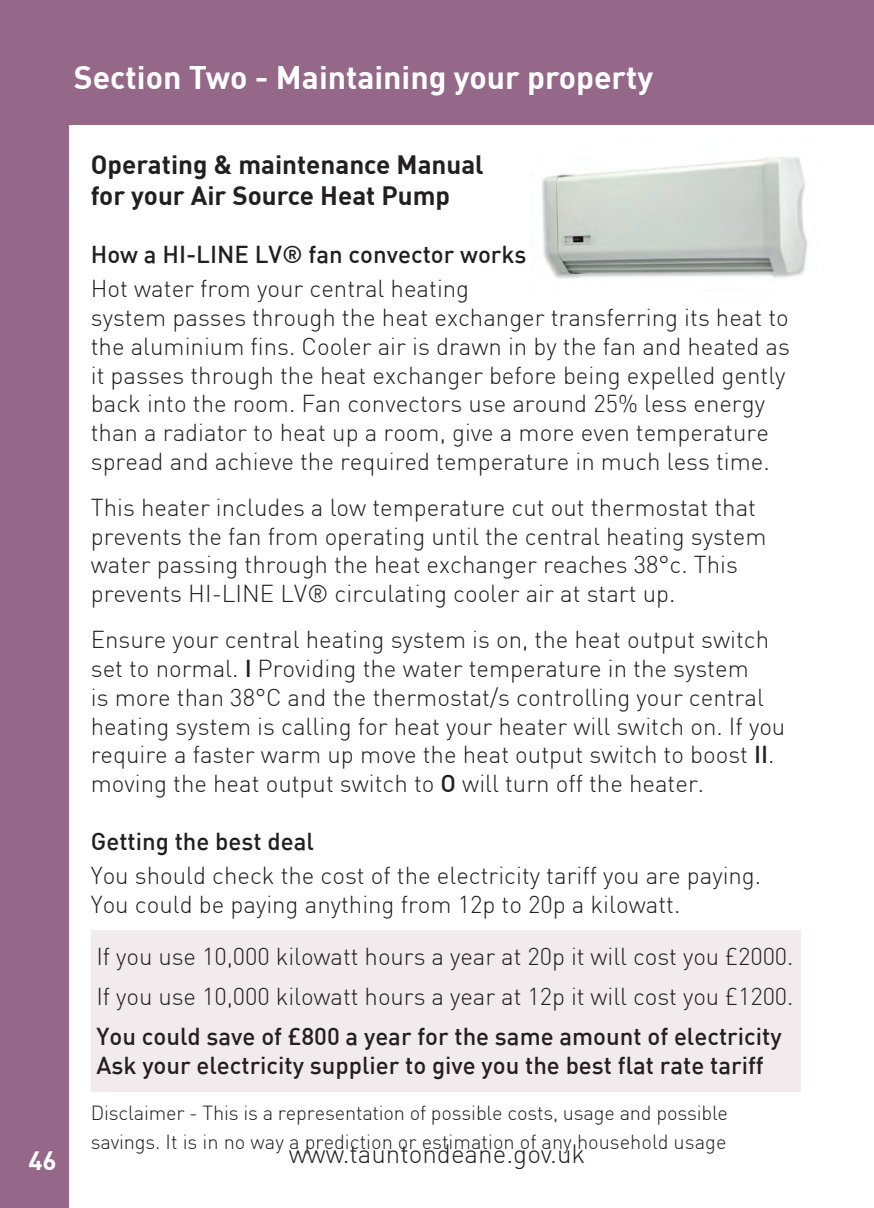
<style>
.page{position:relative;width:874px;height:1208px;background:#fff}
.page>*{position:absolute;margin:0;border:0;box-sizing:border-box;transform-origin:0 0}
.t1{font:700 32px "DIN";color:#fff}
.t2{font:700 26px/31.2px "DIN";color:#231f20}
.t3{font:300 26px "DIN";color:#231f20}
.t4{font:700 26px "DIN";color:#fff}
.t5{font:300 24px/28.8px "DIN";color:#231f20}
.t6{font:500 24px "DIN";color:#231f20}
.t7{font:300 20px/28.8px "DIN";letter-spacing:-.01em;color:#231f20}
.s1{font-weight:500}
</style>
<div class="page">
<div style="left:91px;top:930px;width:708px;height:161px;background:#f1ebee"></div>
<div style="left:0;top:0;width:68px;height:1208px;background:#956889"></div>
<div style="left:0;top:0;width:873px;height:125px;background:#956889"></div>
<img style="left:542px;top:157px;width:266px;height:122px">
<p class="t1" style="left:74px;top:57px;width:580px">Section Two - Maintaining your property</p>
<p class="t4" style="left:28px;top:1143px;width:30px">46</p>
<p class="t2" style="left:91px;top:148px;width:394px">Operating &amp; maintenance Manual for your Air Source Heat Pump</p>
<p class="t6" style="left:91px;top:239px;width:437px">How a HI-LINE LV® fan convector works</p>
<p class="t5" style="left:91px;top:274px;width:700px">Hot water from your central heating<br>system passes through the heat exchanger transferring its heat to the aluminium fins. Cooler air is drawn in by the fan and heated as it passes through the heat exchanger before being expelled gently back into the room. Fan convectors use around 25% less energy than a radiator to heat up a room, give a more even temperature spread and achieve the required temperature in much less time.</p>
<p class="t5" style="left:91px;top:492px;width:676px">This heater includes a low temperature cut out thermostat that prevents the fan from operating until the central heating system water passing through the heat exchanger reaches 38°c. This prevents HI-LINE LV® circulating cooler air at start up.</p>
<p class="t5" style="left:91px;top:625px;width:695px">Ensure your central heating system is on, the heat output switch set to normal. <span class="s1">I</span> Providing the water temperature in the system<br>is more than 38°C and the thermostat/s controlling your central heating system is calling for heat your heater will switch on. If you require a faster warm up move the heat output switch to boost <span class="s1">II</span>. moving the heat output switch to <span class="s1">O</span> will turn off the heater.</p>
<p class="t6" style="left:91px;top:825px;width:224px">Getting the best deal</p>
<p class="t5" style="left:91px;top:861px;width:671px">You should check the cost of the electricity tariff you are paying.</p>
<p class="t5" style="left:91px;top:889px;width:590px">You could be paying anything from 12p to 20p a kilowatt.</p>
<p class="t5" style="left:96px;top:941px;width:698px">If you use 10,000 kilowatt hours a year at 20p it will cost you £2000.</p>
<p class="t5" style="left:96px;top:981px;width:698px">If you use 10,000 kilowatt hours a year at 12p it will cost you £1200.</p>
<p class="t6" style="left:96px;top:1020px;width:686px">You could save of £800 a year for the same amount of electricity</p>
<p class="t6" style="left:96px;top:1049px;width:668px">Ask your electricity supplier to give you the best flat rate tariff</p>
<p class="t7" style="left:91px;top:1098px;width:638px">Disclaimer - This is a representation of possible costs, usage and possible savings. It is in no way a prediction or estimation of any household usage</p>
<p class="t3" style="left:288px;top:1138px;width:298px">www.tauntondeane.gov.uk</p>
</div>
